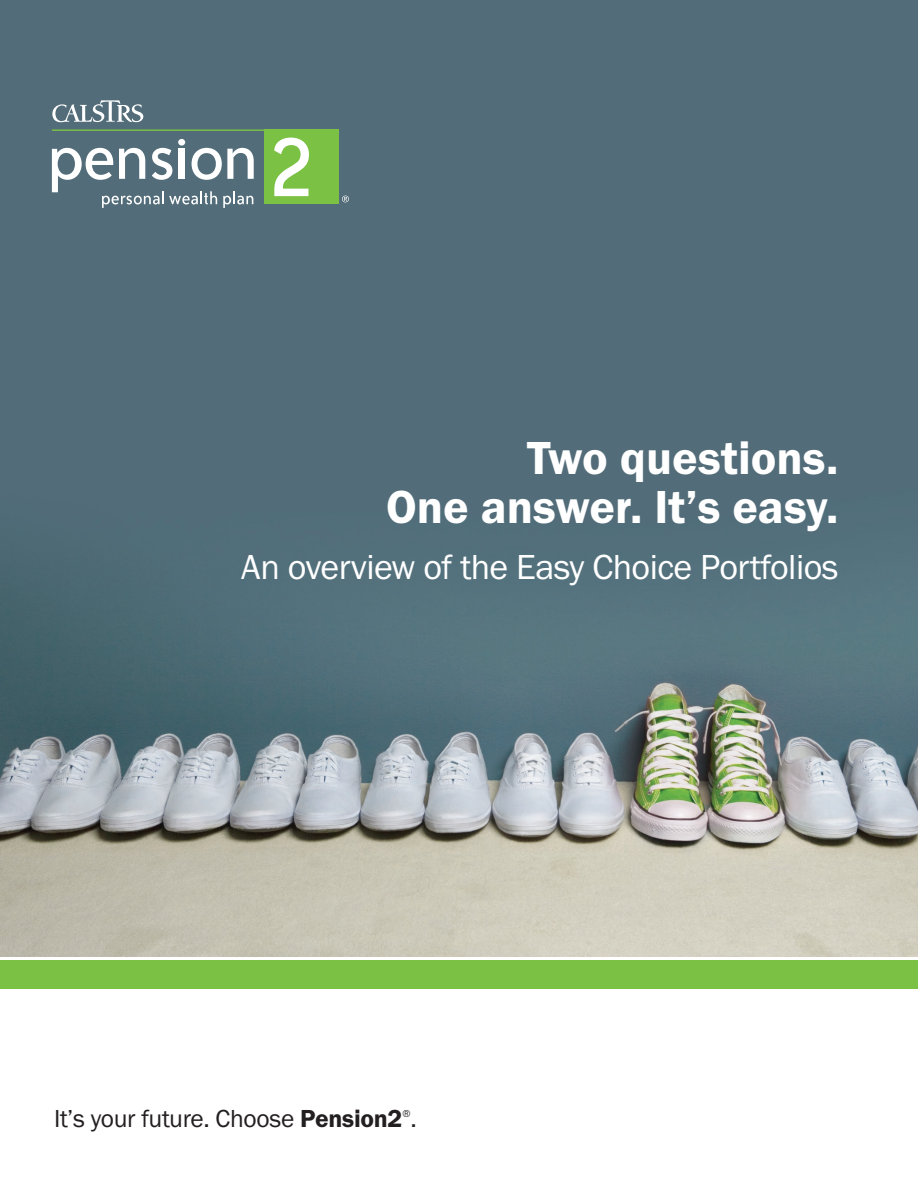
<style>
.page{position:relative;width:918px;height:1188px;background:#fff}
.page>*{position:absolute;margin:0;border:0;box-sizing:border-box;transform-origin:0 0}
.t1{font:48px/49.5px "Franklin Gothic URW Dem";color:#fff;text-align:right}
.t2{font:36px "Franklin Gothic URW Boo";letter-spacing:-.015em;color:#fff}
.t3{font:25.5px "Franklin Gothic URW Boo";letter-spacing:-.01em;color:#231f20}
.t4{font:10.5px "Franklin Gothic URW Boo";color:#231f20}
.s1{font-family:"Franklin Gothic URW Dem"}
</style>
<div class="page">
<img style="left:0;top:0;width:918px;height:957px">
<div style="left:0;top:960px;width:918px;height:28px;background:#7bc144"></div>
<div style="left:264px;top:129px;width:75px;height:75px;background:#7bc144"></div>
<div style="left:178px;top:139px;width:7px;height:7px;background:#fff;border-radius:50%"></div>
<svg style="left:274px;top:138px;width:35px;height:58px"></svg>
<hr style="left:52px;top:129px;width:216px;height:2px;background:#7bc144">
<svg style="left:52px;top:148px;width:202px;height:60px"></svg>
<svg style="left:52px;top:100px;width:91px;height:22px"></svg>
<svg style="left:342px;top:196px;width:7px;height:6px"></svg>
<p class="t1" style="left:386px;top:432px;width:454px">Two questions.<br>One answer. It’s easy.</p>
<p class="t2" style="left:241px;top:545px;width:599px">An overview of the Easy Choice Portfolios</p>
<p class="t4" style="left:402px;top:1107px;width:10px">®</p>
<p class="t3" style="left:54px;top:1103px;width:364px">It’s your future. Choose <span class="s1">Pension2</span> .</p>
</div>
